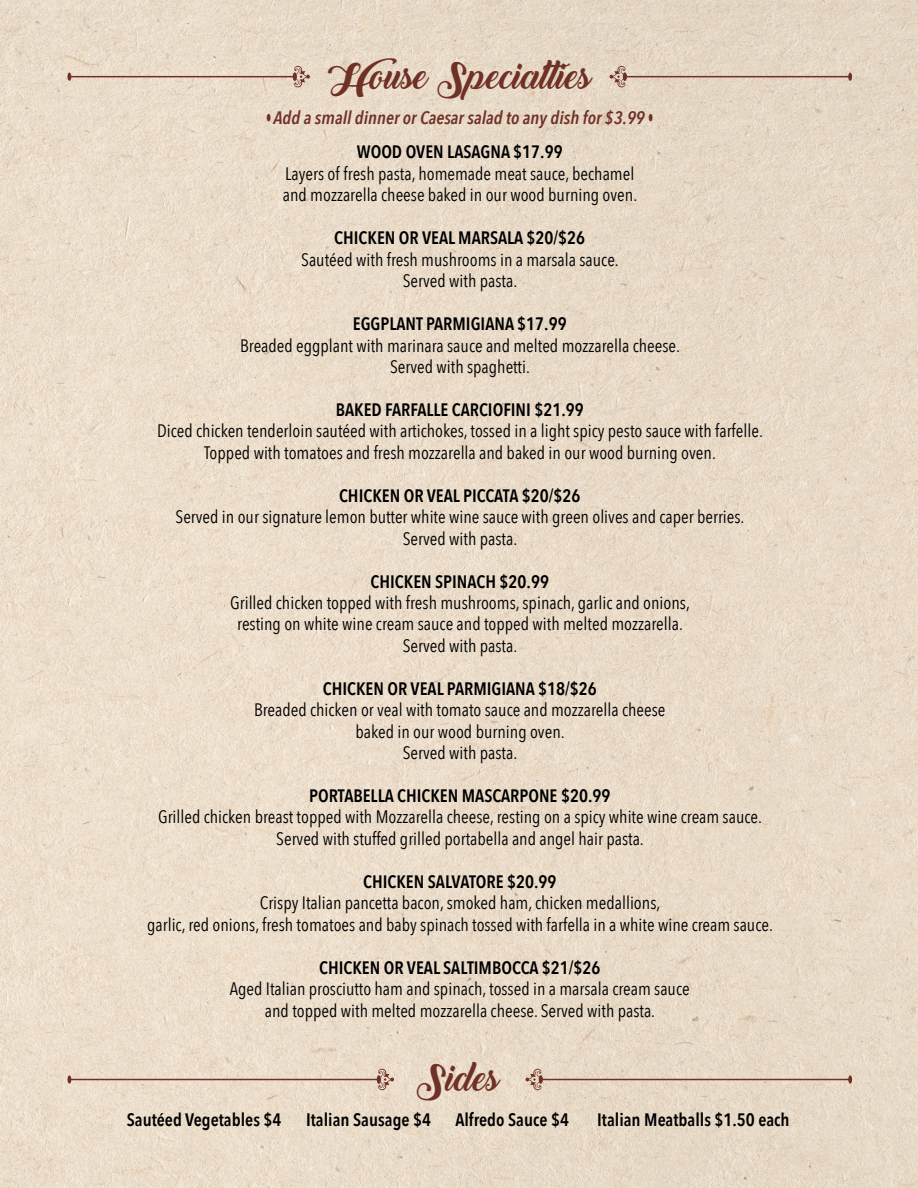
<style>
.page{position:relative;width:918px;height:1188px;background:#fff}
.page>*{position:absolute;margin:0;border:0;box-sizing:border-box;transform-origin:0 0}
.t1{font:36px "Backto Black Demo";color:#6f3026}
.t2{font:18px/21.5px "Avenir Next Condensed";color:#000;text-align:center}
.t3{font:600 18px "Avenir Next Condensed";color:#000}
.t4{font:italic 600 18px/35px "Avenir Next Condensed";color:#6f3026;text-align:center}
.s1{font-size:21px}
.s2{font-style:normal;color:#000}
</style>
<div class="page">
<img style="left:0;top:0;width:918px;height:1188px">
<svg style="left:67px;top:73px;width:4px;height:8px"></svg>
<hr style="left:69px;top:76px;width:226px;height:1px;background:#6f3026">
<svg style="left:293px;top:65px;width:17px;height:23px"></svg>
<svg style="left:848px;top:73px;width:4px;height:8px"></svg>
<hr style="left:624px;top:76px;width:227px;height:1px;background:#6f3026">
<svg style="left:610px;top:65px;width:17px;height:23px"></svg>
<svg style="left:67px;top:1075px;width:4px;height:9px"></svg>
<hr style="left:69px;top:1079px;width:309px;height:1px;background:#6f3026">
<svg style="left:377px;top:1068px;width:17px;height:23px"></svg>
<svg style="left:848px;top:1075px;width:4px;height:9px"></svg>
<hr style="left:542px;top:1079px;width:309px;height:1px;background:#6f3026">
<svg style="left:526px;top:1068px;width:17px;height:23px"></svg>
<h1 class="t1" style="left:328px;top:56px;width:265px">House Specialties</h1>
<p class="t4" style="left:266px;top:100px;width:389px"><span class="s1">•</span> Add a small dinner or Caesar salad to any dish for $3.99 <span class="s1">•<br></span><span class="s2">WOOD OVEN LASAGNA $17.99</span></p>
<p class="t2" style="left:283px;top:162px;width:356px;text-align:left">Layers of fresh pasta, homemade meat sauce, bechamel and mozzarella cheese baked in our wood burning oven.</p>
<p class="t3" style="left:334px;top:222px;width:253px">CHICKEN OR VEAL MARSALA $20/$26</p>
<p class="t2" style="left:301px;top:248px;width:319px">Sautéed with fresh mushrooms in a marsala sauce.<br>Served with pasta.</p>
<p class="t3" style="left:353px;top:308px;width:215px">EGGPLANT PARMIGIANA $17.99</p>
<p class="t2" style="left:240px;top:334px;width:441px">Breaded eggplant with marinara sauce and melted mozzarella cheese.<br>Served with spaghetti.</p>
<p class="t3" style="left:336px;top:394px;width:250px">BAKED FARFALLE CARCIOFINI $21.99</p>
<p class="t2" style="left:157px;top:419px;width:607px">Diced chicken tenderloin sautéed with artichokes, tossed in a light spicy pesto sauce with farfelle.<br>Topped with tomatoes and fresh mozzarella and baked in our wood burning oven.</p>
<p class="t3" style="left:339px;top:480px;width:243px">CHICKEN OR VEAL PICCATA $20/$26</p>
<p class="t2" style="left:176px;top:505px;width:571px">Served in our signature lemon butter white wine sauce with green olives and caper berries.<br>Served with pasta.</p>
<p class="t3" style="left:370px;top:566px;width:180px">CHICKEN SPINACH $20.99</p>
<p class="t2" style="left:230px;top:591px;width:461px">Grilled chicken topped with fresh mushrooms, spinach, garlic and onions, resting on white wine cream sauce and topped with melted mozzarella.<br>Served with pasta.</p>
<p class="t3" style="left:323px;top:673px;width:276px">CHICKEN OR VEAL PARMIGIANA $18/$26</p>
<p class="t2" style="left:254px;top:698px;width:413px">Breaded chicken or veal with tomato sauce and mozzarella cheese baked in our wood burning oven.<br>Served with pasta.</p>
<p class="t3" style="left:309px;top:780px;width:303px">PORTABELLA CHICKEN MASCARPONE $20.99</p>
<p class="t2" style="left:158px;top:806px;width:605px">Grilled chicken breast topped with Mozzarella cheese, resting on a spicy white wine cream sauce.<br>Served with stuffed grilled portabella and angel hair pasta.</p>
<p class="t3" style="left:363px;top:866px;width:195px">CHICKEN SALVATORE $20.99</p>
<p class="t2" style="left:147px;top:891px;width:627px">Crispy Italian pancetta bacon, smoked ham, chicken medallions,<br>garlic, red onions, fresh tomatoes and baby spinach tossed with farfella in a white wine cream sauce.</p>
<p class="t3" style="left:319px;top:952px;width:283px">CHICKEN OR VEAL SALTIMBOCCA $21/$26</p>
<p class="t2" style="left:230px;top:977px;width:461px">Aged Italian prosciutto ham and spinach, tossed in a marsala cream sauce and topped with melted mozzarella cheese. Served with pasta.</p>
<h1 class="t1" style="left:417px;top:1058px;width:85px">Sides</h1>
<p class="t3" style="left:127px;top:1104px;width:156px">Sautéed Vegetables $4</p>
<p class="t3" style="left:306px;top:1104px;width:127px">Italian Sausage $4</p>
<p class="t3" style="left:455px;top:1104px;width:115px">Alfredo Sauce $4</p>
<p class="t3" style="left:597px;top:1104px;width:194px">Italian Meatballs $1.50 each</p>
</div>
